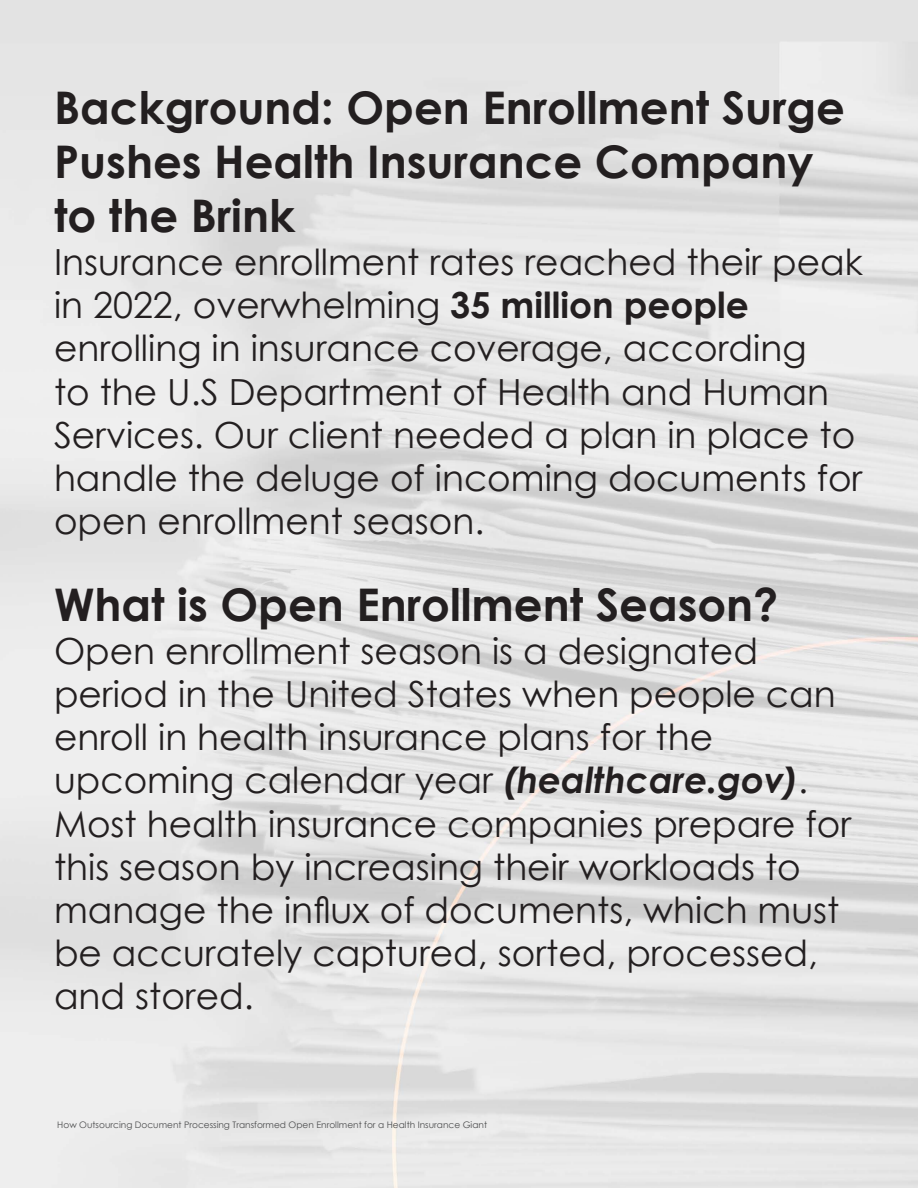
<style>
.page{position:relative;width:918px;height:1188px;background:#fff}
.page>*{position:absolute;margin:0;border:0;box-sizing:border-box;transform-origin:0 0}
.t1{font:700 45px/54px "Century Gothic";color:#231f20}
.t2{font:36px/43.2px "Century Gothic";color:#231f20}
.t3{font:9px "Century Gothic";color:#4b4c4d}
.s1{font-weight:700}
.s2{font-weight:700;font-style:italic}
</style>
<div class="page">
<p class="t1" style="left:54px;top:78px;width:793px">Background: Open Enrollment Surge<br>Pushes Health Insurance Company to the Brink</p>
<p class="t2" style="left:54px;top:240px;width:810px">Insurance enrollment rates reached their peak in 2022, overwhelming <span class="s1">35 million people</span></p>
<p class="t2" style="left:54px;top:326px;width:810px">enrolling in insurance coverage, according<br>to the U.S Department of Health and Human Services. Our client needed a plan in place to handle the deluge of incoming documents for open enrollment season.</p>
<p class="t1" style="left:54px;top:575px;width:726px">What is Open Enrollment Season?</p>
<p class="t2" style="left:54px;top:629px;width:706px">Open enrollment season is a designated</p>
<p class="t2" style="left:54px;top:672px;width:783px">period in the United States when people can enroll in health insurance plans for the</p>
<p class="t2" style="left:54px;top:758px;width:756px">upcoming calendar year <span class="s2">(healthcare.gov)</span>.</p>
<p class="t2" style="left:54px;top:801px;width:799px">Most health insurance companies prepare for this season by increasing their workloads to manage the influx of documents, which must be accurately captured, sorted, processed, and stored.</p>
<p class="t3" style="left:57px;top:1119px;width:431px">How Outsourcing Document Processing Transformed Open Enrollment for a Health Insurance Giant</p>
</div>
